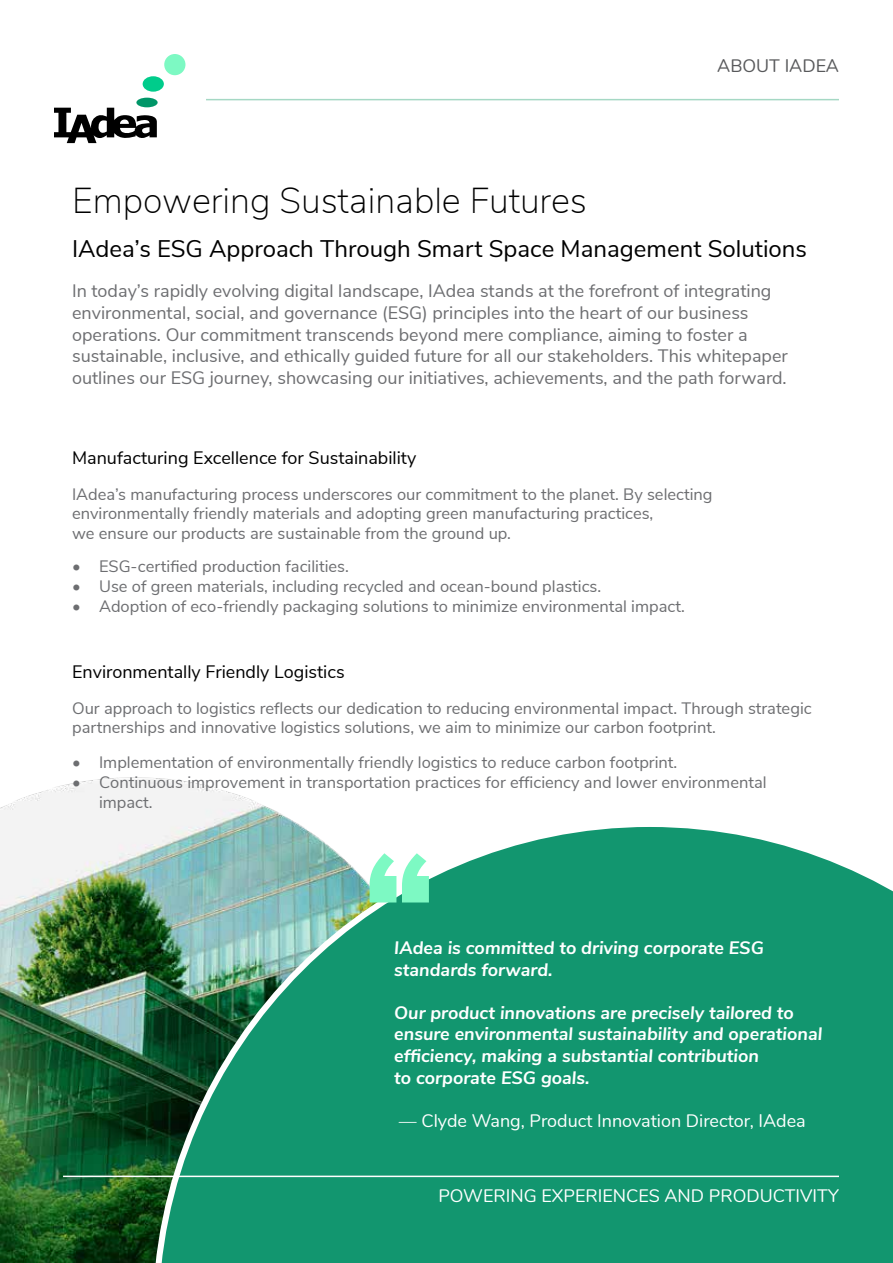
<style>
.page{position:relative;width:893px;height:1263px;background:#fff}
.page>*{position:absolute;margin:0;border:0;box-sizing:border-box;transform-origin:0 0}
.t1{font:900 145.5px "Nunito Sans";color:#7df9c3}
.t2{font:200 36px "Nunito Sans";color:#000}
.t3{font:24px "Nunito Sans";color:#000}
.t4{font:18px/21.6px "Nunito Sans";color:#6d6e71}
.t5{font:italic 700 18px/21.6px "Nunito Sans";color:#fff}
.t6{font:18px "Nunito";color:#fff}
.t7{font:18px "Nunito Sans";color:#000}
.t8{font:18px "Nunito";color:#58595b}
.t9{font:16.5px/19.8px "Nunito Sans";color:#6d6e71}
</style>
<div class="page">
<img style="left:0;top:777px;width:293px;height:486px">
<svg style="left:54px;top:108px;width:103px;height:35px"></svg>
<div style="left:164px;top:54px;width:21px;height:21px;background:#7df9c3;border-radius:50%"></div>
<div style="left:143px;top:76px;width:21px;height:16px;background:#00cc8b;border-radius:50%"></div>
<div style="left:136px;top:98px;width:22px;height:9px;background:#009668;border-radius:50%"></div>
<hr style="left:206px;top:99px;width:633px;height:1px;background:#a5d8c4">
<svg style="left:153px;top:821px;width:740px;height:442px;background:#2b9c7b"></svg>
<hr style="left:63px;top:1175px;width:776px;height:2px;background:#fff">
<p class="t8" style="left:717px;top:53px;width:123px">ABOUT IADEA</p>
<h2 class="t2" style="left:72px;top:174px;width:516px">Empowering Sustainable Futures</h2>
<h3 class="t3" style="left:72px;top:231px;width:736px">IAdea’s ESG Approach Through Smart Space Management Solutions</h3>
<p class="t4" style="left:72px;top:279px;width:717px">In today’s rapidly evolving digital landscape, IAdea stands at the forefront of integrating environmental, social, and governance (ESG) principles into the heart of our business operations. Our commitment transcends beyond mere compliance, aiming to foster a sustainable, inclusive, and ethically guided future for all our stakeholders. This whitepaper outlines our ESG journey, showcasing our initiatives, achievements, and the path forward.</p>
<p class="t7" style="left:72px;top:445px;width:346px">Manufacturing Excellence for Sustainability</p>
<p class="t9" style="left:72px;top:483px;width:642px">IAdea’s manufacturing process underscores our commitment to the planet. By selecting environmentally friendly materials and adopting green manufacturing practices,<br>we ensure our products are sustainable from the ground up.</p>
<p class="t9" style="left:72px;top:556px;width:278px">• ESG-certified production facilities.</p>
<p class="t9" style="left:72px;top:575px;width:531px">• Use of green materials, including recycled and ocean-bound plastics.</p>
<p class="t9" style="left:72px;top:595px;width:614px">• Adoption of eco-friendly packaging solutions to minimize environmental impact.</p>
<p class="t7" style="left:72px;top:658px;width:274px">Environmentally Friendly Logistics</p>
<p class="t9" style="left:72px;top:697px;width:741px">Our approach to logistics reflects our dedication to reducing environmental impact. Through strategic partnerships and innovative logistics solutions, we aim to minimize our carbon footprint.</p>
<p class="t9" style="left:72px;top:751px;width:607px">• Implementation of environmentally friendly logistics to reduce carbon footprint.</p>
<p class="t9" style="left:99px;top:771px;width:669px;text-indent:-27px">• Continuous improvement in transportation practices for efficiency and lower environmental impact.</p>
<h1 class="t1" style="left:363px;top:799px;width:74px">“</h1>
<p class="t5" style="left:394px;top:936px;width:371px">IAdea is committed to driving corporate ESG standards forward.</p>
<p class="t5" style="left:394px;top:1001px;width:429px">Our product innovations are precisely tailored to ensure environmental sustainability and operational efficiency, making a substantial contribution<br>to corporate ESG goals.</p>
<p class="t6" style="left:399px;top:1107px;width:408px">— Clyde Wang, Product Innovation Director, IAdea</p>
<p class="t6" style="left:438px;top:1182px;width:402px">POWERING EXPERIENCES AND PRODUCTIVITY</p>
</div>
